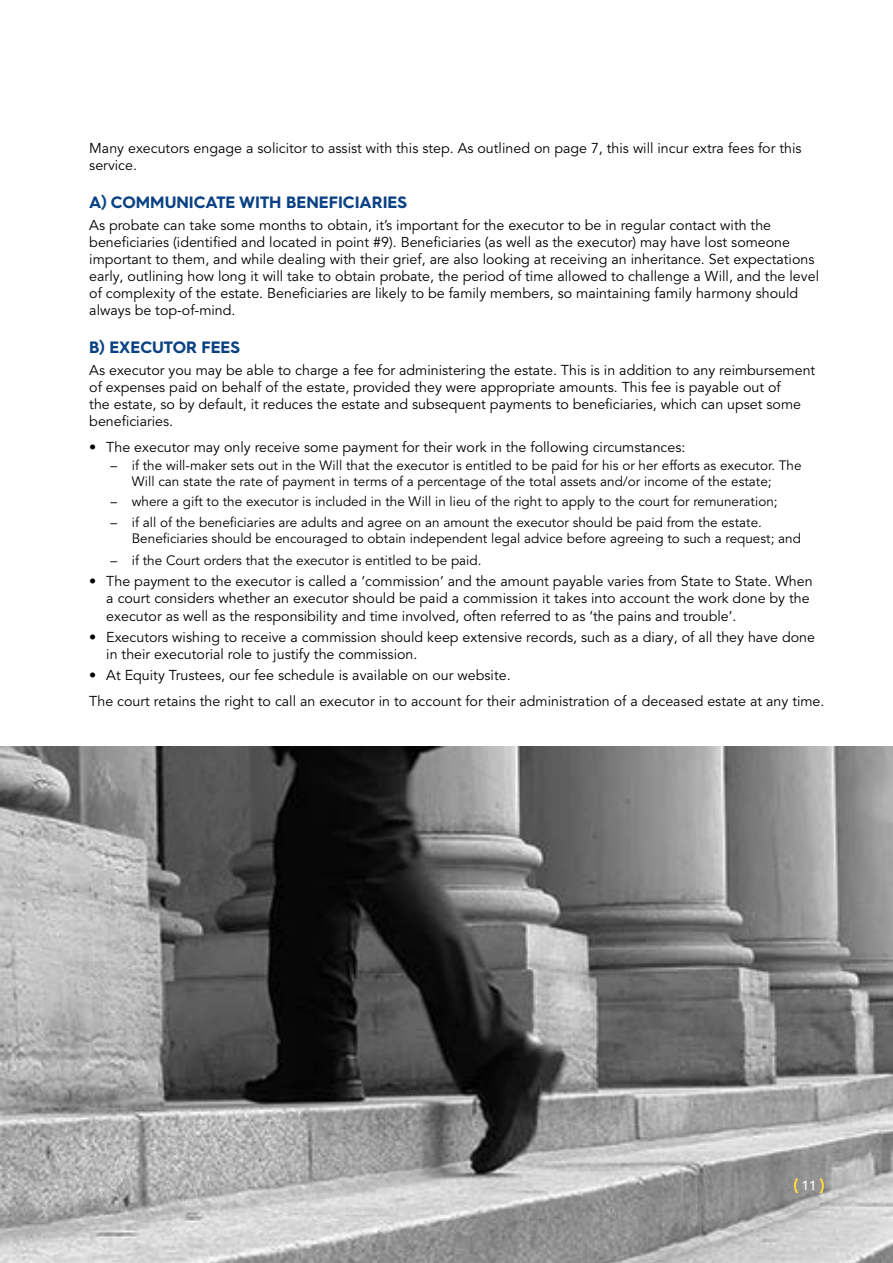
<style>
.page{position:relative;width:893px;height:1263px;background:#fff}
.page>*{position:absolute;margin:0;border:0;box-sizing:border-box;transform-origin:0 0}
.t1{font:700 16.5px "Hurme Geometric Sans 4";color:#094184}
.t2{font:14.25px/17.1px "Avenir LT Pro";color:#000}
.t3{font:13.5px/16.2px "Avenir LT Pro";color:#000}
.t4{font:500 13.05px "Avenir LT Pro";color:#fff}
</style>
<div class="page">
<img style="left:0;top:746px;width:893px;height:517px">
<svg style="left:818px;top:1176px;width:7px;height:20px"></svg>
<svg style="left:793px;top:1176px;width:7px;height:20px"></svg>
<p class="t2" style="left:89px;top:140px;width:714px">Many executors engage a solicitor to assist with this step. As outlined on page 7, this will incur extra fees for this service.</p>
<p class="t1" style="left:89px;top:191px;width:319px">A) COMMUNICATE WITH BENEFICIARIES</p>
<p class="t2" style="left:89px;top:216px;width:731px">As probate can take some months to obtain, it’s important for the executor to be in regular contact with the beneficiaries (identified and located in point #9). Beneficiaries (as well as the executor) may have lost someone important to them, and while dealing with their grief, are also looking at receiving an inheritance. Set expectations early, outlining how long it will take to obtain probate, the period of time allowed to challenge a Will, and the level of complexity of the estate. Beneficiaries are likely to be family members, so maintaining family harmony should always be top-of-mind.</p>
<p class="t1" style="left:89px;top:336px;width:152px">B) EXECUTOR FEES</p>
<p class="t2" style="left:89px;top:361px;width:727px">As executor you may be able to charge a fee for administering the estate. This is in addition to any reimbursement of expenses paid on behalf of the estate, provided they were appropriate amounts. This fee is payable out of<br>the estate, so by default, it reduces the estate and subsequent payments to beneficiaries, which can upset some beneficiaries.</p>
<p class="t2" style="left:89px;top:438px;width:598px">• The executor may only receive some payment for their work in the following circumstances:</p>
<p class="t3" style="left:132px;top:457px;width:671px;text-indent:-21px">– if the will-maker sets out in the Will that the executor is entitled to be paid for his or her efforts as executor. The<br>Will can state the rate of payment in terms of a percentage of the total assets and/or income of the estate;</p>
<p class="t3" style="left:111px;top:494px;width:669px">– where a gift to the executor is included in the Will in lieu of the right to apply to the court for remuneration;</p>
<p class="t3" style="left:132px;top:514px;width:671px;text-indent:-21px">– if all of the beneficiaries are adults and agree on an amount the executor should be paid from the estate.<br>Beneficiaries should be encouraged to obtain independent legal advice before agreeing to such a request; and</p>
<p class="t3" style="left:111px;top:552px;width:372px">– if the Court orders that the executor is entitled to be paid.</p>
<p class="t2" style="left:106px;top:573px;width:708px;text-indent:-17px">• The payment to the executor is called a ‘commission’ and the amount payable varies from State to State. When a court considers whether an executor should be paid a commission it takes into account the work done by the executor as well as the responsibility and time involved, often referred to as ‘the pains and trouble’.</p>
<p class="t2" style="left:106px;top:629px;width:710px;text-indent:-17px">• Executors wishing to receive a commission should keep extensive records, such as a diary, of all they have done in their executorial role to justify the commission.</p>
<p class="t2" style="left:89px;top:663px;width:737px;line-height:25.7px">• At Equity Trustees, our fee schedule is available on our website.<br>The court retains the right to call an executor in to account for their administration of a deceased estate at any time.</p>
<p class="t4" style="left:802px;top:1177px;width:16px">11</p>
</div>
